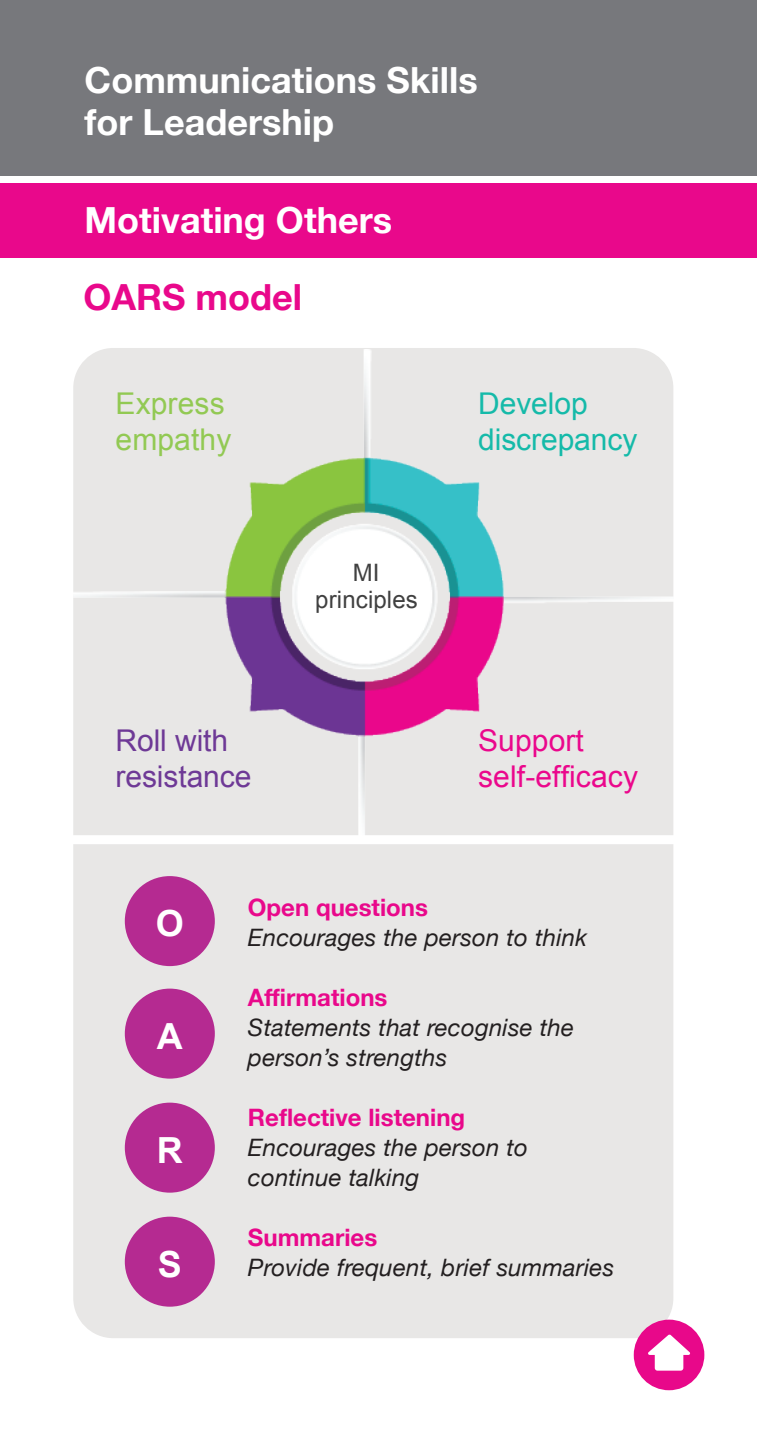
<style>
.page{position:relative;width:757px;height:1446px;background:#fff}
.page>*{position:absolute;margin:0;border:0;box-sizing:border-box;transform-origin:0 0}
.t1{font:700 36px/42px "Helvetica Neue";color:#fff}
.t2{font:700 36px "Helvetica Neue";color:#e9088b}
.t3{font:700 36px "Arial";color:#fff}
.t4{font:30px/36px "Arial";letter-spacing:.005em;color:#eb078c}
.t5{font:30px/36px "Arial";letter-spacing:-.005em;color:#15baa9}
.t6{font:30px/36px "Arial";letter-spacing:-.005em;color:#6e3996}
.t7{font:30px/36px "Arial";letter-spacing:.005em;color:#92c953}
.t8{font:italic 24px/30px "Helvetica Neue";letter-spacing:.01em;color:#231f20}
.t9{font:700 24px "Helvetica Neue";color:#e9088b}
.t10{font:24px/27px "Arial";letter-spacing:.005em;color:#404040;text-align:center}
</style>
<div class="page">
<div style="left:0;top:0;width:756px;height:176px;background:#77787c"></div>
<div style="left:0;top:183px;width:757px;height:75px;background:#e9088b"></div>
<div style="left:73px;top:348px;width:600px;height:990px;background:#e8e7e6;border-radius:40px"></div>
<img style="left:73px;top:349px;width:600px;height:486px">
<div style="left:125px;top:876px;width:90px;height:90px;background:#b52a91;border-radius:50%"></div>
<div style="left:125px;top:988px;width:90px;height:90px;background:#b52a91;border-radius:50%"></div>
<div style="left:125px;top:1102px;width:90px;height:90px;background:#b52a91;border-radius:50%"></div>
<div style="left:125px;top:1216px;width:90px;height:90px;background:#b52a91;border-radius:50%"></div>
<div style="left:634px;top:1319px;width:70px;height:71px;background:#e8088a;border-radius:50%"></div>
<div style="left:655px;top:1351px;width:28px;height:19px;background:#fff;border-radius:3px"></div>
<svg style="left:648px;top:1334px;width:43px;height:21px"></svg>
<div style="left:38px;top:835px;width:666px;height:9px;background:#fff"></div>
<h1 class="t1" style="left:85px;top:60px;width:395px">Communications Skills for Leadership</h1>
<h1 class="t1" style="left:85px;top:200px;width:309px">Motivating Others</h1>
<h1 class="t2" style="left:83px;top:269px;width:220px">OARS model</h1>
<p class="t7" style="left:116px;top:386px;width:117px">Express empathy</p>
<p class="t10" style="left:315px;top:559px;width:104px">MI principles</p>
<p class="t6" style="left:116px;top:722px;width:137px">Roll with resistance</p>
<p class="t5" style="left:478px;top:386px;width:161px">Develop discrepancy</p>
<p class="t4" style="left:478px;top:722px;width:161px">Support self-efficacy</p>
<h1 class="t3" style="left:156px;top:900px;width:30px">O</h1>
<h1 class="t3" style="left:157px;top:1012px;width:27px">A</h1>
<h1 class="t3" style="left:157px;top:1126px;width:27px">R</h1>
<h1 class="t3" style="left:158px;top:1240px;width:26px">S</h1>
<p class="t9" style="left:248px;top:888px;width:181px">Open questions</p>
<p class="t8" style="left:248px;top:923px;width:340px">Encourages the person to think</p>
<p class="t9" style="left:248px;top:978px;width:141px">Affirmations</p>
<p class="t8" style="left:248px;top:1013px;width:327px">Statements that recognise the person’s strengths</p>
<p class="t9" style="left:248px;top:1098px;width:219px">Reflective listening</p>
<p class="t8" style="left:248px;top:1133px;width:282px">Encourages the person to continue talking</p>
<p class="t9" style="left:248px;top:1218px;width:131px">Summaries</p>
<p class="t8" style="left:248px;top:1253px;width:368px">Provide frequent, brief summaries</p>
</div>
